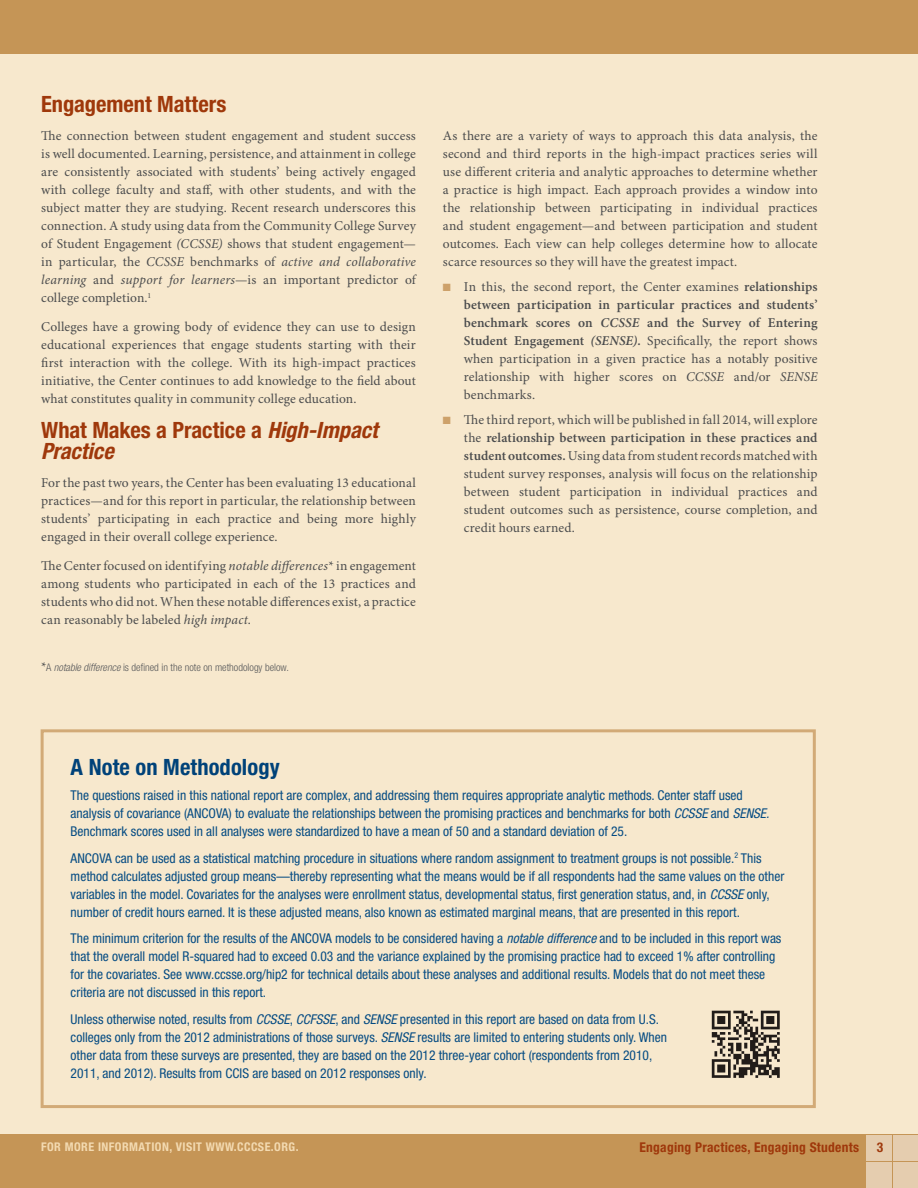
<style>
.page{position:relative;width:918px;height:1188px;background:#f7e8cd}
.page>*{position:absolute;margin:0;border:0;box-sizing:border-box;transform-origin:0 0}
.B-head{font:700 condensed 22.5px/21px "Helvetica Neue LT Std";letter-spacing:-.005em;color:#9f380b}
.Sidebar_headline{font:700 condensed 22.5px "Helvetica Neue LT Std";letter-spacing:.005em;color:#004279}
.body_text{font:13.5px/18px "Minion Pro";letter-spacing:.01em;color:#4b4c4d;text-align:justify}
.Sidebar_body{font:condensed 13.5px/18px "Helvetica Neue LT Std";color:#064c83}
.t1{font:700 condensed 13.5px "Helvetica Neue LT Std";letter-spacing:.02em;color:#9f380b}
.t2{font:700 condensed 12px "Helvetica Neue LT Std";letter-spacing:.04em;color:#f3dab1}
.t3{font:300 condensed 10.5px "Helvetica Neue LT Std";color:#57585a}
.s1{font-style:italic}
.s2{font-family:"Minion Pro";font-weight:400;font-stretch:normal;font-size:13.5px;color:#4b4c4d}
.s3{color:#cda16a}
.s4{font-weight:600}
.s5{font-weight:600;font-style:italic}
</style>
<div class="page">
<div style="left:0;top:1135px;width:918px;height:53px;background:#c59556"></div>
<div style="left:0;top:0;width:918px;height:54px;background:#c59556"></div>
<div style="left:866px;top:1162px;width:26px;height:26px;background:#e5cdaf"></div>
<div style="left:893px;top:1162px;width:25px;height:26px;background:#e5cdaf"></div>
<div style="left:893px;top:1135px;width:25px;height:26px;background:#e5cdaf"></div>
<div style="left:866px;top:1135px;width:26px;height:26px;background:#e5cdaf"></div>
<div style="left:41px;top:729px;width:775px;height:379px;border:3px solid #d2aa77"></div>
<img style="left:711px;top:1010px;width:69px;height:68px">
<p class="B-head" style="left:41px;top:93px;width:187px">Engagement Matters</p>
<p class="body_text" style="left:41px;top:128px;width:376px">The connection between student engagement and student success is well documented. Learning, persistence, and attainment in college are consistently associated with students’ being actively engaged with college faculty and staff, with other students, and with the subject matter they are studying. Recent research underscores this connection. A study using data from the Community College Survey of Student Engagement <span class="s1">(CCSSE)</span> shows that student engagement— in particular, the <span class="s1">CCSSE</span> benchmarks of <span class="s1">active and collaborative learning</span> and <span class="s1">support for learners</span>—is an important predictor of college completion.<sup>1</sup></p>
<p class="body_text" style="left:41px;top:318px;width:376px">Colleges have a growing body of evidence they can use to design educational experiences that engage students starting with their first interaction with the college. With its high-impact practices initiative, the Center continues to add knowledge to the field about what constitutes quality in community college education.</p>
<p class="B-head" style="left:41px;top:419px;width:338px">What Makes a Practice a <span class="s1">High-Impact<br>Practice</span></p>
<p class="body_text" style="left:41px;top:475px;width:376px">For the past two years, the Center has been evaluating 13 educational practices—and for this report in particular, the relationship between students’ participating in each practice and being more highly engaged in their overall college experience.</p>
<p class="body_text" style="left:41px;top:557px;width:376px">The Center focused on identifying <span class="s1">notable differences</span>* in engagement among students who participated in each of the 13 practices and students who did not. When these notable differences exist, a practice can reasonably be labeled <span class="s1">high impact</span>.</p>
<p class="t3" style="left:41px;top:661px;width:249px"><span class="s2">*</span>A <span class="s1">notable difference</span> is defined in the note on methodology below.</p>
<p class="body_text" style="left:443px;top:128px;width:376px">As there are a variety of ways to approach this data analysis, the second and third reports in the high-impact practices series will use different criteria and analytic approaches to determine whether a practice is high impact. Each approach provides a window into the relationship between participating in individual practices and student engagement—and between participation and student outcomes. Each view can help colleges determine how to allocate scarce resources so they will have the greatest impact.</p>
<p class="body_text" style="left:464px;top:278px;width:355px;text-indent:-21px"><span class="s3">■</span> In this, the second report, the Center examines <span class="s4">relationships between participation in particular practices and students’ benchmark scores on</span> <span class="s5">CCSSE</span> <span class="s4">and the Survey of Entering Student Engagement</span> <span class="s5">(SENSE)</span><span class="s4">.</span> Specifically, the report shows when participation in a given practice has a notably positive relationship with higher scores on <span class="s1">CCSSE</span> and/or <span class="s1">SENSE </span>benchmarks.</p>
<p class="body_text" style="left:464px;top:411px;width:355px;text-indent:-21px"><span class="s3">■</span> The third report, which will be published in fall 2014, will explore the <span class="s4">relationship between participation in these practices and student outcomes.</span> Using data from student records matched with student survey responses, analysis will focus on the relationship between student participation in individual practices and student outcomes such as persistence, course completion, and credit hours earned.</p>
<p class="Sidebar_headline" style="left:71px;top:754px;width:211px">A Note on Methodology</p>
<p class="Sidebar_body" style="left:71px;top:786px;width:700px">The questions raised in this national report are complex, and addressing them requires appropriate analytic methods. Center staff used analysis of covariance (ANCOVA) to evaluate the relationships between the promising practices and benchmarks for both <span class="s1">CCSSE</span> and <span class="s1">SENSE.<br></span>Benchmark scores used in all analyses were standardized to have a mean of 50 and a standard deviation of 25.</p>
<p class="Sidebar_body" style="left:71px;top:849px;width:715px">ANCOVA can be used as a statistical matching procedure in situations where random assignment to treatment groups is not possible.<sup>2</sup> This method calculates adjusted group means—thereby representing what the means would be if all respondents had the same values on the other variables in the model. Covariates for the analyses were enrollment status, developmental status, first generation status, and, in <span class="s1">CCSSE</span> only, number of credit hours earned. It is these adjusted means, also known as estimated marginal means, that are presented in this report.</p>
<p class="Sidebar_body" style="left:71px;top:930px;width:712px">The minimum criterion for the results of the ANCOVA models to be considered having a <span class="s1">notable difference</span> and to be included in this report was that the overall model R-squared had to exceed 0.03 and the variance explained by the promising practice had to exceed 1% after controlling for the covariates. See www.ccsse.org/hip2 for technical details about these analyses and additional results. Models that do not meet these criteria are not discussed in this report.</p>
<p class="Sidebar_body" style="left:71px;top:1010px;width:598px">Unless otherwise noted, results from <span class="s1">CCSSE</span>, <span class="s1">CCFSSE</span>, and <span class="s1">SENSE</span> presented in this report are based on data from U.S. colleges only from the 2012 administrations of those surveys. <span class="s1">SENSE</span> results are limited to entering students only. When other data from these surveys are presented, they are based on the 2012 three-year cohort (respondents from 2010, 2011, and 2012). Results from CCIS are based on 2012 responses only.</p>
<p class="t2" style="left:41px;top:1140px;width:259px">FOR MORE INFORMATION, VISIT WWW.CCCSE.ORG.</p>
<p class="t1" style="left:639px;top:1140px;width:221px">Engaging Practices, Engaging Students</p>
<p class="t1" style="left:877px;top:1140px;width:8px">3</p>
</div>
